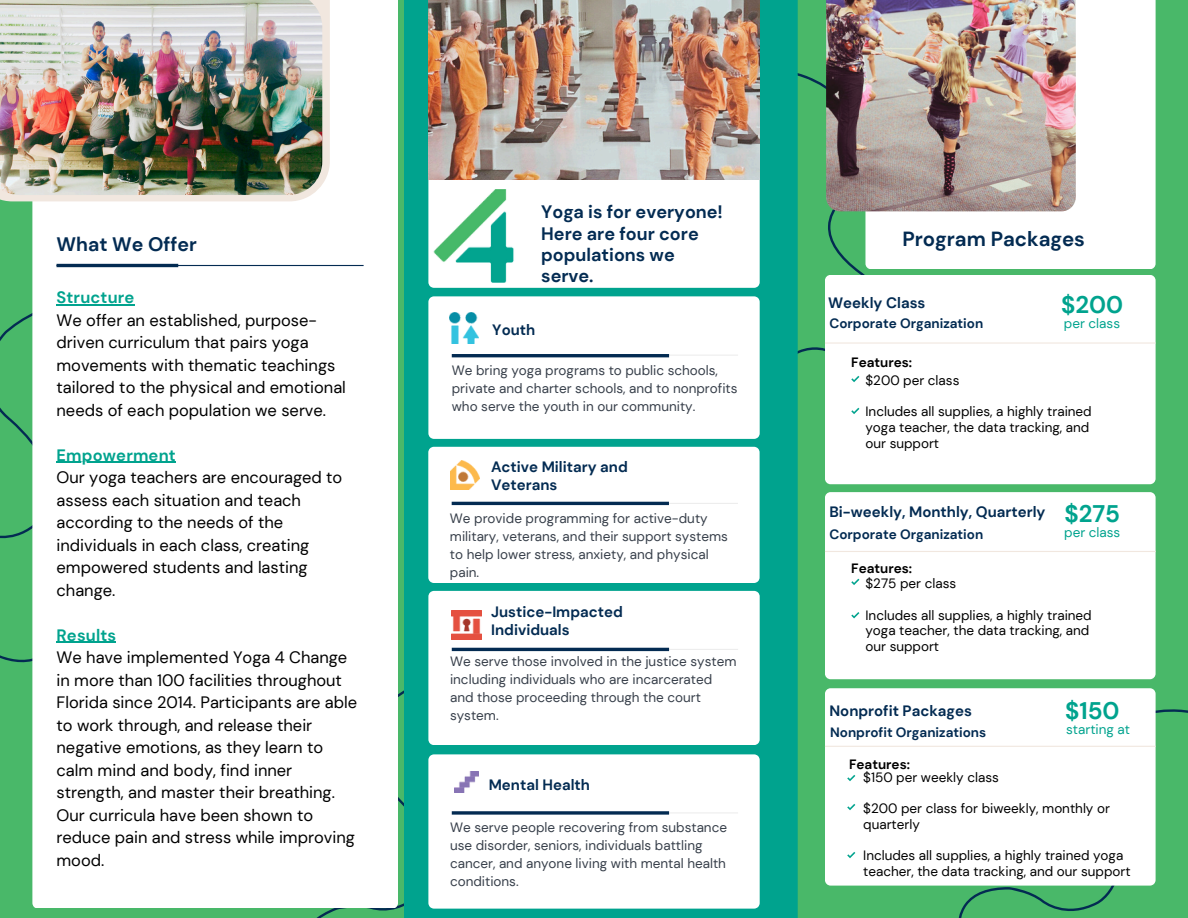
<style>
.page{position:relative;width:1188px;height:918px;background:#49b869}
.page>*{position:absolute;margin:0;border:0;box-sizing:border-box;transform-origin:0 0}
.t1{font:700 24px "DM Sans";color:#00a38e}
.t2{font:700 20.4px "DM Sans";color:#032b52}
.t3{font:700 19.5px "DM Sans";color:#032b52}
.t4{font:700 18px/21.3px "DM Sans";color:#032b52}
.t5{font:16.5px/22.5px "DM Sans";color:#000}
.t6{font:700 15px/18px "DM Sans";color:#032b52}
.t7{font:13.5px/18px "DM Sans";color:#373f4a}
.t8{font:13.5px/15.8px "DM Sans";color:#000}
.t9{font:700 13.5px "DM Sans";color:#032b52}
.t10{font:700 13.5px "DM Sans";color:#000}
.t11{font:13.5px "DM Sans";color:#00a38e}
.s1{font-weight:700;color:#00a38e}
</style>
<div class="page">
<svg style="left:901px;top:665px;width:287px;height:253px"></svg>
<div style="left:404px;top:0;width:394px;height:918px;background:#00a38e"></div>
<div style="left:825px;top:275px;width:330px;height:209px;background:#fff;border-radius:6px"></div>
<div style="left:32px;top:0;width:366px;height:908px;background:#fff"></div>
<hr style="left:57px;top:265px;width:307px;height:1px;background:#032b52">
<hr style="left:57px;top:264px;width:121px;height:3px;background:#032b52">
<div style="left:0;top:0;width:330px;height:201px;background:#f1e7df"></div>
<img style="left:0;top:0;width:322px;height:195px">
<div style="left:428px;top:0;width:332px;height:287px;background:#fff"></div>
<div style="left:428px;top:296px;width:332px;height:143px;background:#fff"></div>
<img style="left:428px;top:0;width:331px;height:180px">
<div style="left:865px;top:0;width:291px;height:269px;background:#fff"></div>
<img style="left:826px;top:0;width:250px;height:211px">
<hr style="left:825px;top:342px;width:331px;height:2px;background:#f1e7df">
<div style="left:825px;top:492px;width:330px;height:187px;background:#fff;border-radius:6px"></div>
<hr style="left:825px;top:551px;width:331px;height:1px;background:#f1e7df">
<div style="left:825px;top:688px;width:331px;height:198px;background:#fff;border-radius:6px"></div>
<hr style="left:825px;top:746px;width:331px;height:1px;background:#f1e7df">
<hr style="left:455px;top:355px;width:283px;height:1px;background:#ededed">
<hr style="left:452px;top:354px;width:217px;height:3px;background:#032b52">
<div style="left:428px;top:447px;width:332px;height:136px;background:#fff"></div>
<hr style="left:455px;top:503px;width:283px;height:1px;background:#ededed">
<hr style="left:452px;top:502px;width:217px;height:3px;background:#032b52">
<div style="left:428px;top:591px;width:332px;height:154px;background:#fff"></div>
<hr style="left:455px;top:649px;width:283px;height:1px;background:#ededed">
<hr style="left:452px;top:648px;width:217px;height:3px;background:#032b52">
<div style="left:428px;top:754px;width:332px;height:155px;background:#fff"></div>
<hr style="left:455px;top:812px;width:283px;height:1px;background:#ededed">
<svg style="left:452px;top:811px;width:217px;height:4px"></svg>
<svg style="left:851px;top:376px;width:8px;height:6px"></svg>
<svg style="left:847px;top:852px;width:8px;height:6px"></svg>
<img style="left:454px;top:771px;width:25px;height:22px">
<img style="left:452px;top:611px;width:29px;height:29px">
<img style="left:451px;top:461px;width:28px;height:28px">
<img style="left:450px;top:313px;width:28px;height:30px">
<img style="left:433px;top:190px;width:97px;height:92px">
<hr style="left:57px;top:304px;width:78px;height:2px;background:#00a38e">
<hr style="left:57px;top:462px;width:119px;height:1px;background:#00a38e">
<hr style="left:57px;top:642px;width:59px;height:1px;background:#00a38e">
<svg style="left:851px;top:408px;width:8px;height:6px"></svg>
<svg style="left:847px;top:775px;width:8px;height:6px"></svg>
<svg style="left:847px;top:804px;width:8px;height:6px"></svg>
<svg style="left:851px;top:579px;width:8px;height:6px"></svg>
<svg style="left:851px;top:612px;width:8px;height:6px"></svg>
<p class="t3" style="left:57px;top:232px;width:142px">What We Offer</p>
<h5 class="t5" style="left:57px;top:286px;width:291px"><span class="s1">Structure<br></span>We offer an established, purpose&shy;driven curriculum that pairs yoga movements with thematic teachings tailored to the physical and emotional needs of each population we serve.</h5>
<h6 class="t5" style="left:57px;top:444px;width:287px"><span class="s1">Empowerment<br></span>Our yoga teachers are encouraged to assess each situation and teach according to the needs of the individuals in each class, creating empowered students and lasting change.</h6>
<p class="t5" style="left:57px;top:624px;width:302px"><span class="s1">Results<br></span>We have implemented Yoga 4 Change in more than 100 facilities throughout<br>Florida since 2014. Participants are able to work through, and release their negative emotions, as they learn to calm mind and body, find inner strength, and master their breathing.<br>Our curricula have been shown to reduce pain and stress while improving mood.</p>
<h5 class="t4" style="left:541px;top:202px;width:183px">Yoga is for everyone!<br>Here are four core populations we serve.</h5>
<p class="t6" style="left:492px;top:320px;width:45px">Youth</p>
<p class="t7" style="left:452px;top:361px;width:287px">We bring yoga programs to public schools, private and charter schools, and to nonprofits who serve the youth in our community.</p>
<h5 class="t6" style="left:491px;top:458px;width:138px">Active Military and<br>Veterans</h5>
<h5 class="t7" style="left:450px;top:509px;width:280px">We provide programming for active-duty military, veterans, and their support systems to help lower stress, anxiety, and physical pain.</h5>
<h1 class="t6" style="left:491px;top:603px;width:133px">Justice-Impacted<br>Individuals</h1>
<p class="t7" style="left:450px;top:652px;width:288px">We serve those involved in the justice system including individuals who are incarcerated and those proceeding through the court system.</p>
<h5 class="t6" style="left:489px;top:776px;width:103px">Mental Health</h5>
<p class="t7" style="left:450px;top:819px;width:279px">We serve people recovering from substance use disorder, seniors, individuals battling cancer, and anyone living with mental health conditions.</p>
<h6 class="t2" style="left:902px;top:225px;width:184px">Program Packages</h6>
<h5 class="t1" style="left:1061px;top:289px;width:64px">$200</h5>
<p class="t6" style="left:828px;top:293px;width:99px">Weekly Class</p>
<h5 class="t9" style="left:830px;top:314px;width:155px">Corporate Organization</h5>
<h6 class="t10" style="left:851px;top:353px;width:62px">Features:</h6>
<p class="t8" style="left:865px;top:372px;width:95px">$200 per class</p>
<h2 class="t8" style="left:865px;top:404px;width:228px">Includes all supplies, a highly trained yoga teacher, the data tracking, and our support</h2>
<h1 class="t11" style="left:1064px;top:314px;width:58px">per class</h1>
<p class="t6" style="left:830px;top:503px;width:218px">Bi-weekly, Monthly, Quarterly</p>
<h6 class="t9" style="left:830px;top:525px;width:155px">Corporate Organization</h6>
<h6 class="t10" style="left:851px;top:560px;width:62px">Features:</h6>
<h5 class="t1" style="left:1064px;top:499px;width:57px">$275</h5>
<h5 class="t11" style="left:1064px;top:524px;width:58px">per class</h5>
<h6 class="t8" style="left:865px;top:576px;width:92px">$275 per class</h6>
<p class="t8" style="left:865px;top:607px;width:228px">Includes all supplies, a highly trained yoga teacher, the data tracking, and our support</p>
<h6 class="t1" style="left:1065px;top:696px;width:56px">$150</h6>
<h4 class="t6" style="left:830px;top:702px;width:144px">Nonprofit Packages</h4>
<h4 class="t9" style="left:830px;top:723px;width:158px">Nonprofit Organizations</h4>
<h4 class="t10" style="left:849px;top:756px;width:62px">Features:</h4>
<p class="t11" style="left:1066px;top:721px;width:65px">starting at</p>
<p class="t8" style="left:863px;top:769px;width:137px">$150 per weekly class</p>
<p class="t8" style="left:863px;top:801px;width:248px">$200 per class for biweekly, monthly or quarterly</p>
<p class="t8" style="left:863px;top:848px;width:269px">Includes all supplies, a highly trained yoga teacher, the data tracking, and our support</p>
</div>
